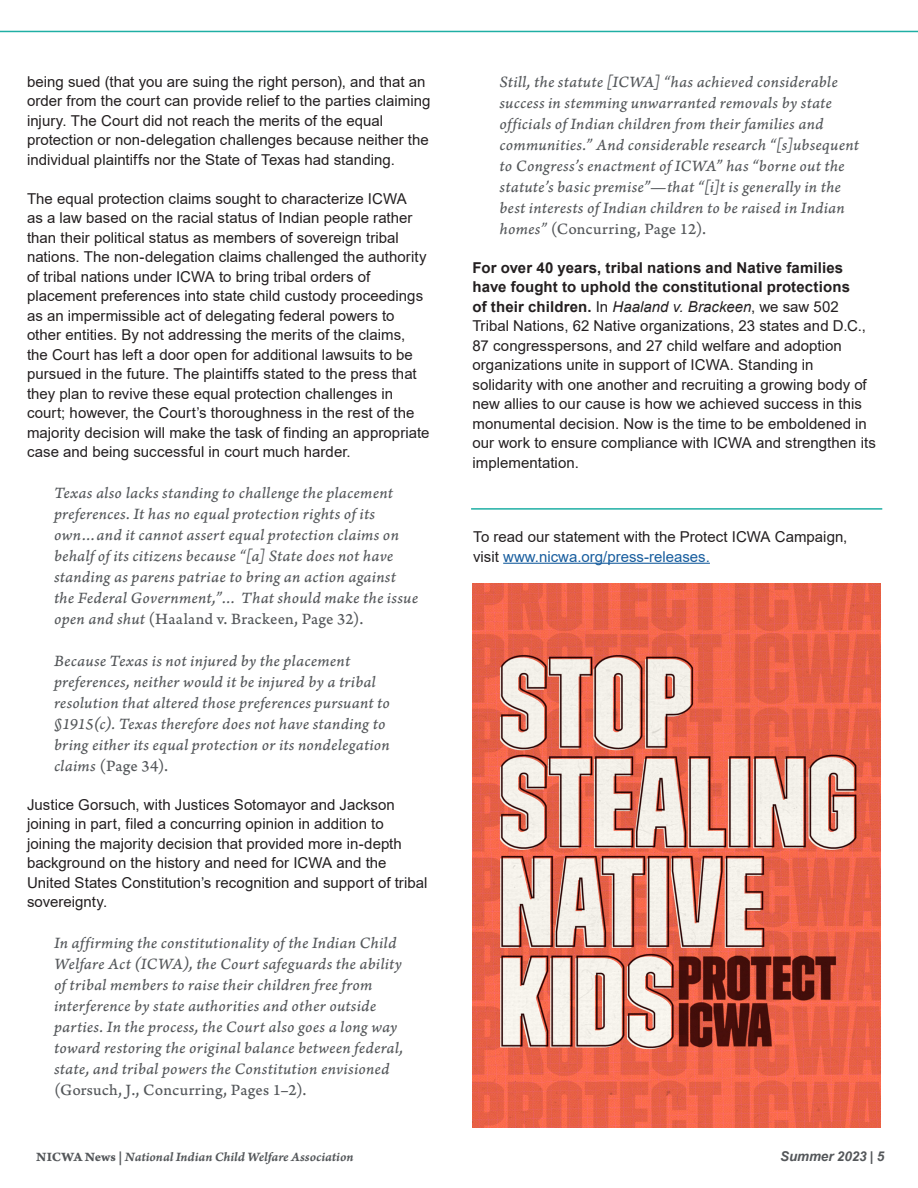
<style>
.page{position:relative;width:918px;height:1188px;background:#fff}
.page>*{position:absolute;margin:0;border:0;box-sizing:border-box;transform-origin:0 0}
.t1{font:16.5px/21px "Arno Pro Italic Caption";letter-spacing:.01em;color:#54575a}
.t2{font:15px/19.5px "Arial";letter-spacing:.005em;color:#231f20}
.Heading_1{font:13.5px "Arno Pro Smbd Italic Caption";letter-spacing:-.005em;color:#54575a}
.Heading_1-2{font:italic 700 13.5px "Arial";letter-spacing:-.01em;color:#54575a}
.s1{font-family:"Arno Pro Caption"}
.s2{font-weight:700}
.s3{font-style:italic}
.s4{color:#175d9e}
.s5{font-family:"Arno Pro Bold Caption"}
</style>
<div class="page">
<hr style="left:0;top:31px;width:918px;height:1px;background:#1fafa4">
<hr style="left:471px;top:508px;width:411px;height:2px;background:#1fafa4">
<hr style="left:503px;top:563px;width:207px;height:1px;background:#175d9e">
<img style="left:472px;top:583px;width:409px;height:545px">
<p class="t2" style="left:27px;top:71px;width:405px">being sued (that you are suing the right person), and that an order from the court can provide relief to the parties claiming injury. The Court did not reach the merits of the equal protection or non-delegation challenges because neither the individual plaintiffs nor the State of Texas had standing.</p>
<p class="t2" style="left:27px;top:188px;width:404px">The equal protection claims sought to characterize ICWA<br>as a law based on the racial status of Indian people rather than their political status as members of sovereign tribal nations. The non-delegation claims challenged the authority of tribal nations under ICWA to bring tribal orders of placement preferences into state child custody proceedings as an impermissible act of delegating federal powers to other entities. By not addressing the merits of the claims, the Court has left a door open for additional lawsuits to be pursued in the future. The plaintiffs stated to the press that they plan to revive these equal protection challenges in court; however, the Court’s thoroughness in the rest of the majority decision will make the task of finding an appropriate case and being successful in court much harder.</p>
<p class="t1" style="left:54px;top:483px;width:366px">Texas also lacks standing to challenge the placement preferences. It has no equal protection rights of its own…and it cannot assert equal protection claims on behalf of its citizens because “[a] State does not have standing as parens patriae to bring an action against the Federal Government,”… That should make the issue open and shut <span class="s1">(Haaland v. Brackeen, Page 32).</span></p>
<p class="t1" style="left:54px;top:651px;width:338px">Because Texas is not injured by the placement preferences, neither would it be injured by a tribal resolution that altered those preferences pursuant to §1915(c). Texas therefore does not have standing to bring either its equal protection or its nondelegation claims <span class="s1">(Page 34).</span></p>
<p class="t2" style="left:27px;top:794px;width:402px">Justice Gorsuch, with Justices Sotomayor and Jackson joining in part, filed a concurring opinion in addition to joining the majority decision that provided more in-depth background on the history and need for ICWA and the United States Constitution’s recognition and support of tribal sovereignty.</p>
<p class="t1" style="left:54px;top:933px;width:351px">In affirming the constitutionality of the Indian Child Welfare Act (ICWA), the Court safeguards the ability of tribal members to raise their children free from interference by state authorities and other outside parties. In the process, the Court also goes a long way toward restoring the original balance between federal, state, and tribal powers the Constitution envisioned <span class="s1">(Gorsuch, J., Concurring, Pages 1–2).</span></p>
<p class="t1" style="left:500px;top:72px;width:361px">Still, the statute [ICWA] “has achieved considerable success in stemming unwarranted removals by state officials of Indian children from their families and communities.” And considerable research “[s]ubsequent to Congress’s enactment of ICWA” has “borne out the statute’s basic premise”—that “[i]t is generally in the best interests of Indian children to be raised in Indian homes” <span class="s1">(Concurring, Page 12).</span></p>
<p class="t2" style="left:472px;top:258px;width:405px"><span class="s2">For over 40 years, tribal nations and Native families have fought to uphold the constitutional protections<br>of their children.</span> In <span class="s3">Haaland v. Brackeen</span>, we saw 502<br>Tribal Nations, 62 Native organizations, 23 states and D.C., 87 congresspersons, and 27 child welfare and adoption organizations unite in support of ICWA. Standing in solidarity with one another and recruiting a growing body of new allies to our cause is how we achieved success in this monumental decision. Now is the time to be emboldened in our work to ensure compliance with ICWA and strengthen its implementation.</p>
<p class="t2" style="left:473px;top:527px;width:376px">To read our statement with the Protect ICWA Campaign, visit <span class="s4">www.nicwa.org/press-releases.</span></p>
<p class="Heading_1" style="left:36px;top:1148px;width:319px"><span class="s5">NICWA News |</span> National Indian Child Welfare Association</p>
<p class="Heading_1-2" style="left:780px;top:1147px;width:105px">Summer 2023 | 5</p>
</div>
